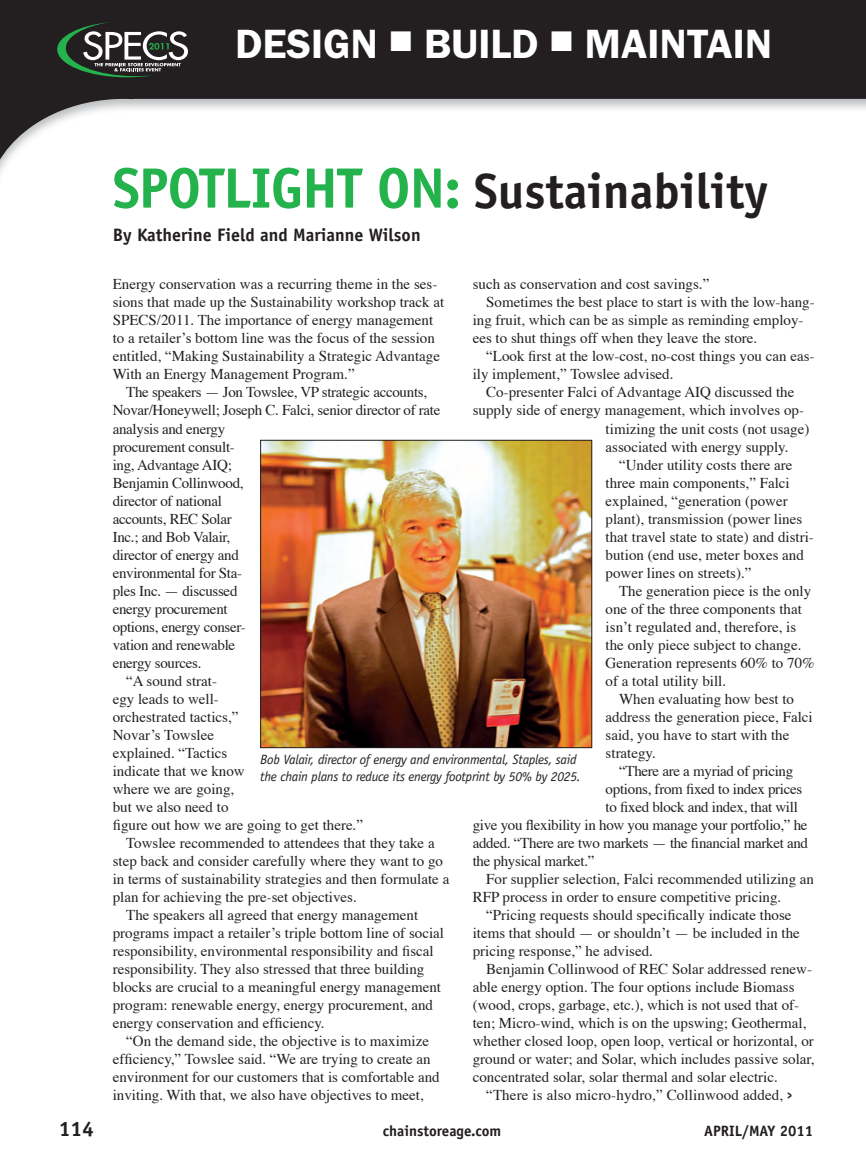
<style>
.page{position:relative;width:866px;height:1175px;background:#fff}
.page>*{position:absolute;margin:0;border:0;box-sizing:border-box;transform-origin:0 0}
.t1{font:700 49.5px "Officina Sans Std";color:#231f20}
.t2{font:600 41.1px "ITC Franklin Gothic Std";color:#fff}
.t3{font:700 21px "Officina Sans Std";color:#231f20}
.t4{font:700 18px "Officina Sans Std";color:#231f20}
.t5{font:15px/18px "Times";color:#231f20}
.t6{font:15px "Times";letter-spacing:-.02em;color:#231f20}
.t7{font:700 15px "Officina Sans Std";color:#231f20}
.t8{font:italic 13.5px/16.2px "Officina Sans Std";letter-spacing:-.02em;color:#231f20}
.s1{font-size:57px;color:#23b24b}
.s2{font-family:"Officina Sans Std";font-weight:700;font-size:17.55px}
</style>
<div class="page">
<svg style="left:0;top:0;width:866px;height:174px;fill:#231f20"></svg>
<svg style="left:57px;top:22px;width:131px;height:55px;background:#4a524b"></svg>
<img style="left:262px;top:442px;width:328px;height:304px">
<div style="left:260px;top:440px;width:332px;height:308px;border:1px solid #231f20"></div>
<h2 class="t2" style="left:236px;top:19px;width:538px">DESIGN ■ BUILD ■ MAINTAIN</h2>
<h1 class="t1" style="left:113px;top:160px;width:657px"><span class="s1">SPOTLIGHT ON:</span> Sustainability</h1>
<p class="t4" style="left:113px;top:223px;width:309px">By Katherine Field and Marianne Wilson</p>
<p class="t5" style="left:473px;top:274px;width:238px">such as conservation and cost savings.”</p>
<p class="t5" style="left:486px;top:292px;width:330px">Sometimes the best place to start is with the low-hang-</p>
<p class="t5" style="left:473px;top:310px;width:332px">ing fruit, which can be as simple as reminding employ-</p>
<p class="t5" style="left:473px;top:328px;width:286px">ees to shut things off when they leave the store.</p>
<p class="t5" style="left:486px;top:346px;width:330px">“Look first at the low-cost, no-cost things you can eas-</p>
<p class="t5" style="left:473px;top:364px;width:202px">ily implement,” Towslee advised.</p>
<p class="t5" style="left:486px;top:382px;width:310px">Co-presenter Falci of Advantage AIQ discussed the</p>
<p class="t5" style="left:473px;top:400px;width:333px">supply side of energy management, which involves op-</p>
<p class="t5" style="left:606px;top:418px;width:205px">timizing the unit costs (not usage)</p>
<p class="t5" style="left:606px;top:436px;width:184px">associated with energy supply.</p>
<p class="t5" style="left:619px;top:454px;width:175px">“Under utility costs there are</p>
<p class="t5" style="left:606px;top:472px;width:186px">three main components,” Falci</p>
<p class="t5" style="left:606px;top:490px;width:184px">explained, “generation (power</p>
<p class="t5" style="left:606px;top:508px;width:198px">plant), transmission (power lines</p>
<p class="t5" style="left:606px;top:526px;width:210px">that travel state to state) and distri-</p>
<p class="t5" style="left:606px;top:544px;width:200px">bution (end use, meter boxes and</p>
<p class="t5" style="left:606px;top:562px;width:147px">power lines on streets).”</p>
<p class="t5" style="left:619px;top:580px;width:194px">The generation piece is the only</p>
<p class="t5" style="left:606px;top:598px;width:198px">one of the three components that</p>
<p class="t5" style="left:606px;top:616px;width:192px">isn’t regulated and, therefore, is</p>
<p class="t5" style="left:606px;top:634px;width:197px">the only piece subject to change.</p>
<p class="t5" style="left:606px;top:652px;width:211px">Generation represents 60% to 70%</p>
<p class="t5" style="left:606px;top:670px;width:122px">of a total utility bill.</p>
<p class="t5" style="left:619px;top:688px;width:176px">When evaluating how best to</p>
<p class="t5" style="left:606px;top:706px;width:209px">address the generation piece, Falci</p>
<p class="t5" style="left:606px;top:724px;width:185px">said, you have to start with the</p>
<p class="t5" style="left:606px;top:742px;width:52px">strategy.</p>
<p class="t6" style="left:619px;top:756px;width:176px">“There are a myriad of pricing</p>
<p class="t6" style="left:606px;top:774px;width:198px">options, from fixed to index prices</p>
<p class="t6" style="left:606px;top:792px;width:194px">to fixed block and index, that will</p>
<p class="t6" style="left:473px;top:810px;width:336px">give you flexibility in how you manage your portfolio,” he</p>
<p class="t6" style="left:473px;top:828px;width:337px">added. “There are two markets — the financial market and</p>
<p class="t6" style="left:473px;top:846px;width:123px">the physical market.”</p>
<p class="t5" style="left:486px;top:868px;width:329px">For supplier selection, Falci recommended utilizing an</p>
<p class="t5" style="left:473px;top:886px;width:310px">RFP process in order to ensure competitive pricing.</p>
<p class="t5" style="left:486px;top:904px;width:307px">“Pricing requests should specifically indicate those</p>
<p class="t5" style="left:473px;top:922px;width:329px">items that should — or shouldn’t — be included in the</p>
<p class="t5" style="left:473px;top:940px;width:182px">pricing response,” he advised.</p>
<p class="t5" style="left:486px;top:958px;width:327px">Benjamin Collinwood of REC Solar addressed renew-</p>
<p class="t5" style="left:473px;top:976px;width:323px">able energy option. The four options include Biomass</p>
<p class="t5" style="left:473px;top:994px;width:328px">(wood, crops, garbage, etc.), which is not used that of-</p>
<p class="t5" style="left:473px;top:1012px;width:335px">ten; Micro-wind, which is on the upswing; Geothermal,</p>
<p class="t5" style="left:473px;top:1030px;width:343px">whether closed loop, open loop, vertical or horizontal, or</p>
<p class="t5" style="left:473px;top:1048px;width:343px">ground or water; and Solar, which includes passive solar,</p>
<p class="t5" style="left:473px;top:1066px;width:307px">concentrated solar, solar thermal and solar electric.</p>
<p class="t5" style="left:486px;top:1084px;width:307px">“There is also micro-hydro,” Collinwood added, <span class="s2">&gt;</span></p>
<p class="t5" style="left:113px;top:274px;width:333px">Energy conservation was a recurring theme in the ses&shy;sions that made up the Sustainability workshop track at SPECS/2011. The importance of energy management to a retailer’s bottom line was the focus of the session entitled, “Making Sustainability a Strategic Advantage With an Energy Management Program.”</p>
<p class="t6" style="left:126px;top:378px;width:303px">The speakers — Jon Towslee, VP strategic accounts,</p>
<p class="t6" style="left:113px;top:396px;width:329px">Novar/Honeywell; Joseph C. Falci, senior director of rate</p>
<p class="t6" style="left:113px;top:414px;width:114px">analysis and energy</p>
<p class="t6" style="left:113px;top:432px;width:124px">procurement consult-</p>
<p class="t6" style="left:113px;top:450px;width:121px">ing, Advantage AIQ;</p>
<p class="t6" style="left:113px;top:468px;width:132px">Benjamin Collinwood,</p>
<p class="t6" style="left:113px;top:486px;width:111px">director of national</p>
<p class="t6" style="left:113px;top:504px;width:121px">accounts, REC Solar</p>
<p class="t6" style="left:113px;top:522px;width:119px">Inc.; and Bob Valair,</p>
<p class="t6" style="left:113px;top:540px;width:128px">director of energy and</p>
<p class="t6" style="left:113px;top:558px;width:131px">environmental for Sta-</p>
<p class="t6" style="left:113px;top:576px;width:126px">ples Inc. — discussed</p>
<p class="t6" style="left:113px;top:594px;width:117px">energy procurement</p>
<p class="t6" style="left:113px;top:612px;width:135px">options, energy conser-</p>
<p class="t6" style="left:113px;top:630px;width:124px">vation and renewable</p>
<p class="t6" style="left:113px;top:648px;width:90px">energy sources.</p>
<p class="t5" style="left:126px;top:670px;width:92px">“A sound strat-</p>
<p class="t5" style="left:113px;top:688px;width:108px">egy leads to well-</p>
<p class="t5" style="left:113px;top:706px;width:127px">orchestrated tactics,”</p>
<p class="t5" style="left:113px;top:724px;width:103px">Novar’s Towslee</p>
<p class="t5" style="left:113px;top:742px;width:116px">explained. “Tactics</p>
<p class="t5" style="left:113px;top:760px;width:134px">indicate that we know</p>
<p class="t5" style="left:113px;top:778px;width:123px">where we are going,</p>
<p class="t5" style="left:113px;top:796px;width:117px">but we also need to</p>
<p class="t5" style="left:113px;top:814px;width:252px">figure out how we are going to get there.”</p>
<p class="t5" style="left:126px;top:832px;width:310px">Towslee recommended to attendees that they take a</p>
<p class="t5" style="left:113px;top:850px;width:332px">step back and consider carefully where they want to go</p>
<p class="t5" style="left:113px;top:868px;width:338px">in terms of sustainability strategies and then formulate a</p>
<p class="t5" style="left:113px;top:886px;width:246px">plan for achieving the pre-set objectives.</p>
<p class="t5" style="left:126px;top:904px;width:294px">The speakers all agreed that energy management</p>
<p class="t5" style="left:113px;top:922px;width:333px">programs impact a retailer’s triple bottom line of social</p>
<p class="t5" style="left:113px;top:940px;width:323px">responsibility, environmental responsibility and fiscal</p>
<p class="t5" style="left:113px;top:958px;width:313px">responsibility. They also stressed that three building</p>
<p class="t5" style="left:113px;top:976px;width:330px">blocks are crucial to a meaningful energy management</p>
<p class="t5" style="left:113px;top:994px;width:322px">program: renewable energy, energy procurement, and</p>
<p class="t5" style="left:113px;top:1012px;width:213px">energy conservation and efficiency.</p>
<p class="t5" style="left:126px;top:1030px;width:304px">“On the demand side, the objective is to maximize</p>
<p class="t5" style="left:113px;top:1048px;width:320px">efficiency,” Towslee said. “We are trying to create an</p>
<p class="t5" style="left:113px;top:1066px;width:329px">environment for our customers that is comfortable and</p>
<p class="t5" style="left:113px;top:1084px;width:313px">inviting. With that, we also have objectives to meet,</p>
<p class="t8" style="left:260px;top:751px;width:322px">Bob Valair, director of energy and environmental, Staples, said the chain plans to reduce its energy footprint by 50% by 2025.</p>
<h3 class="t3" style="left:59px;top:1115px;width:37px">114</h3>
<p class="t7" style="left:383px;top:1121px;width:120px">chainstoreage.com</p>
<p class="t7" style="left:704px;top:1121px;width:110px">APRIL/MAY 2011</p>
</div>
